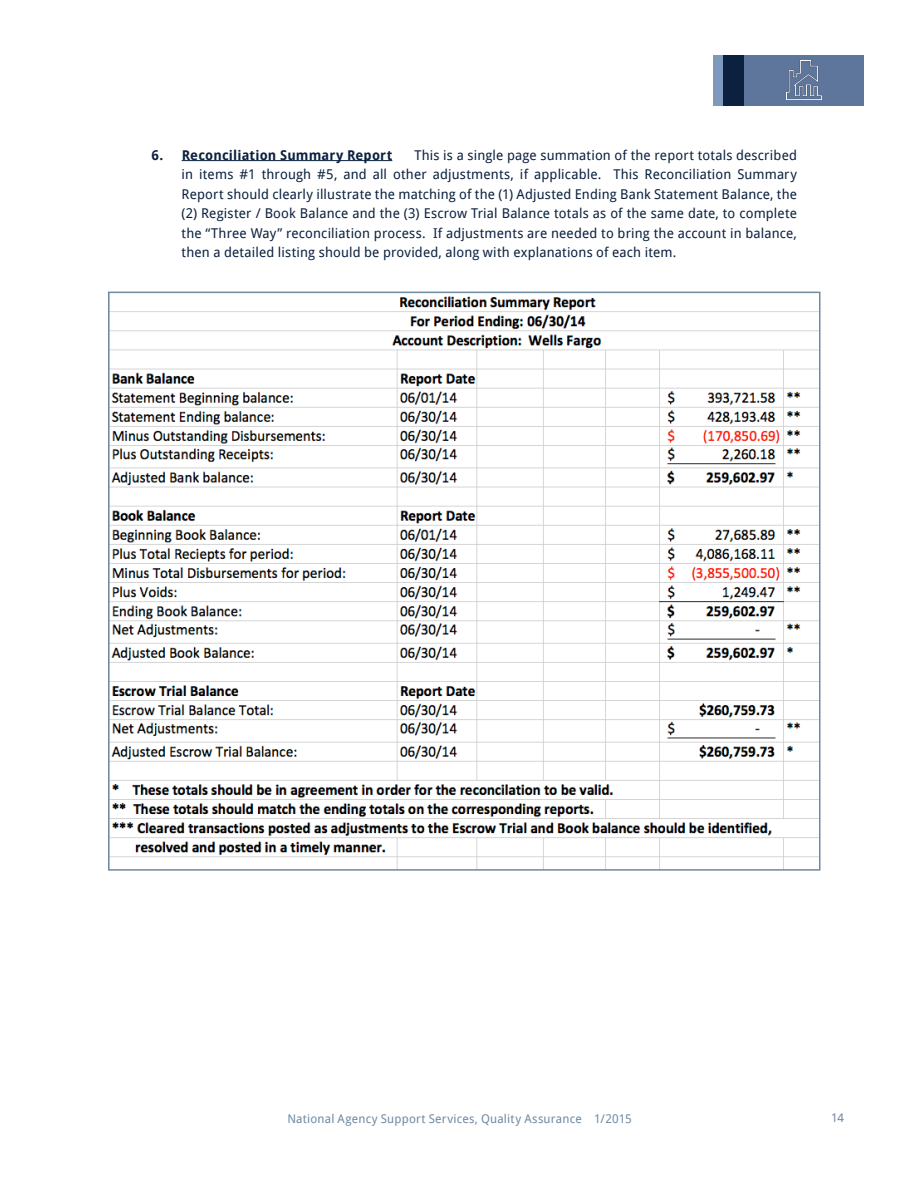
<style>
.page{position:relative;width:918px;height:1188px;background:#fff}
.page>*{position:absolute;margin:0;border:0;box-sizing:border-box;transform-origin:0 0}
.t1{font:13.5px/19.5px "Droid Sans";letter-spacing:.01em;color:#0b213f;text-align:justify}
.t2{font:700 13.5px "Droid Sans";letter-spacing:.01em;color:#0b213f}
.t3{font:12px "Droid Sans";letter-spacing:.015em;color:#6d8aa3}
</style>
<div class="page">
<div style="left:732px;top:55px;width:132px;height:51px;background:#5f769c"></div>
<img style="left:787px;top:60px;width:34px;height:39px">
<div style="left:722px;top:55px;width:22px;height:51px;background:#0b213f"></div>
<div style="left:714px;top:55px;width:9px;height:51px;background:#7d9abe"></div>
<hr style="left:182px;top:160px;width:210px;height:1px;background:#0b213f">
<img style="left:111px;top:296px;width:706px;height:572px">
<p class="t1" style="left:182px;top:145px;width:617px;text-indent:233px">This is a single page summation of the report totals described in items #1 through #5, and all other adjustments, if applicable. This Reconciliation Summary Report should clearly illustrate the matching of the (1) Adjusted Ending Bank Statement Balance, the (2) Register / Book Balance and the (3) Escrow Trial Balance totals as of the same date, to complete the “Three Way” reconciliation process. If adjustments are needed to bring the account in balance, then a detailed listing should be provided, along with explanations of each item.</p>
<p class="t2" style="left:152px;top:145px;width:242px">6. Reconciliation Summary Report</p>
<p class="t3" style="left:287px;top:1110px;width:346px">National Agency Support Services, Quality Assurance 1/2015</p>
<p class="t3" style="left:831px;top:1109px;width:14px">14</p>
</div>
